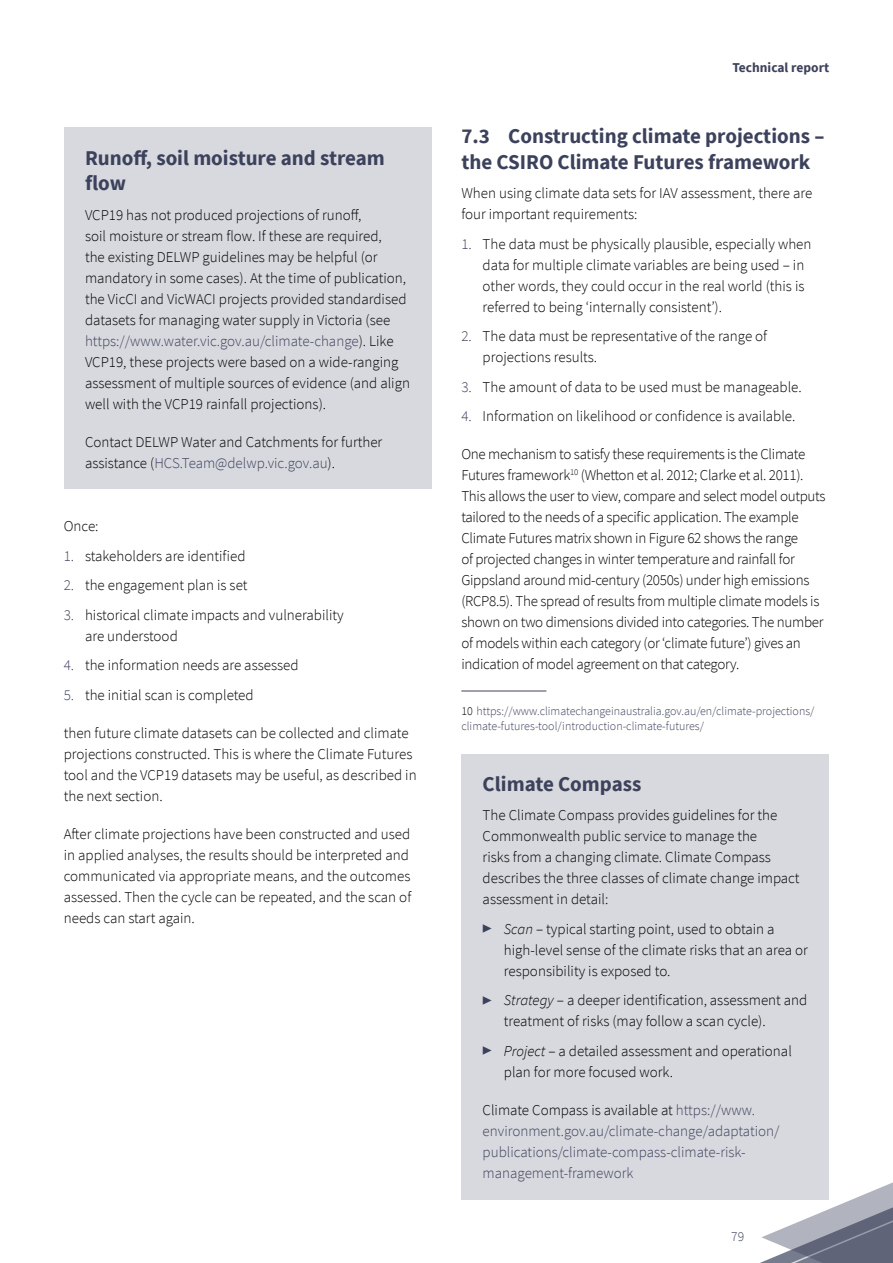
<style>
.page{position:relative;width:893px;height:1263px;background:#fff}
.page>*{position:absolute;margin:0;border:0;box-sizing:border-box;transform-origin:0 0}
.t1{font:700 21px/25.5px "Source Sans Pro";color:#3d425c}
.t2{font:300 15px/21px "Source Sans Pro";color:#000}
.t3{font:300 15px/21px "Source Sans Pro";letter-spacing:-.02em;color:#000}
.t4{font:300 15px/21px "Source Sans Pro";color:#3d425c}
.t5{font:700 13.5px "Source Sans Pro";color:#3d425c}
.t6{font:300 13.5px "Source Sans Pro";color:#3d425c}
.t7{font:300 12px/15px "Source Sans Pro";color:#3d425c}
.s1{color:#3d425c}
.s2{color:#000}
.s3{font-weight:400;font-size:10.5px;color:#3d425c}
.s4{font-style:italic}
</style>
<div class="page">
<div style="left:64px;top:128px;width:368px;height:361px;background:#d8d9de"></div>
<div style="left:461px;top:754px;width:368px;height:445px;background:#d8d9de"></div>
<hr style="left:461px;top:691px;width:85px;height:1px;background:#3d425c">
<svg style="left:644px;top:1182px;width:249px;height:81px"></svg>
<h1 class="t1" style="left:85px;top:145px;width:301px">Runoff, soil moisture and stream flow</h1>
<p class="t2" style="left:85px;top:204px;width:326px">VCP19 has not produced projections of runoff,<br>soil moisture or stream flow. If these are required,<br>the existing DELWP guidelines may be helpful (or mandatory in some cases). At the time of publication, the VicCI and VicWACI projects provided standardised datasets for managing water supply in Victoria (see <span class="s1">https://www.water.vic.gov.au/climate-change</span>). Like VCP19, these projects were based on a wide-ranging assessment of multiple sources of evidence (and align well with the VCP19 rainfall projections).</p>
<p class="t2" style="left:85px;top:431px;width:299px">Contact DELWP Water and Catchments for further assistance (<span class="s1">HCS.Team@delwp.vic.gov.au</span>).</p>
<p class="t2" style="left:64px;top:516px;width:36px">Once:</p>
<p class="t2" style="left:64px;top:545px;width:183px"><span class="s1">1.</span> stakeholders are identified</p>
<p class="t2" style="left:64px;top:575px;width:185px"><span class="s1">2.</span> the engagement plan is set</p>
<p class="t2" style="left:85px;top:604px;width:260px;text-indent:-21px"><span class="s1">3.</span> historical climate impacts and vulnerability are understood</p>
<p class="t2" style="left:64px;top:655px;width:236px"><span class="s1">4.</span> the information needs are assessed</p>
<p class="t2" style="left:64px;top:684px;width:191px"><span class="s1">5.</span> the initial scan is completed</p>
<p class="t2" style="left:64px;top:722px;width:354px">then future climate datasets can be collected and climate projections constructed. This is where the Climate Futures tool and the VCP19 datasets may be useful, as described in the next section.</p>
<p class="t2" style="left:64px;top:823px;width:349px">After climate projections have been constructed and used in applied analyses, the results should be interpreted and communicated via appropriate means, and the outcomes assessed. Then the cycle can be repeated, and the scan of needs can start again.</p>
<p class="t5" style="left:732px;top:58px;width:98px">Technical report</p>
<h1 class="t1" style="left:461px;top:123px;width:365px">7.3 Constructing climate projections – the CSIRO Climate Futures framework</h1>
<p class="t2" style="left:461px;top:183px;width:352px">When using climate data sets for IAV assessment, there are four important requirements:</p>
<p class="t2" style="left:483px;top:233px;width:330px;text-indent:-21px"><span class="s1">1.</span> The data must be physically plausible, especially when data for multiple climate variables are being used – in other words, they could occur in the real world (this is referred to being ‘internally consistent’).</p>
<p class="t2" style="left:483px;top:326px;width:286px;text-indent:-21px"><span class="s1">2.</span> The data must be representative of the range of projections results.</p>
<p class="t2" style="left:461px;top:376px;width:342px"><span class="s1">3.</span> The amount of data to be used must be manageable.</p>
<p class="t2" style="left:461px;top:406px;width:336px"><span class="s1">4.</span> Information on likelihood or confidence is available.</p>
<p class="t3" style="left:461px;top:444px;width:366px">One mechanism to satisfy these requirements is the Climate Futures framework<sup>10</sup> (Whetton et al. 2012; Clarke et al. 2011).<br>This allows the user to view, compare and select model outputs tailored to the needs of a specific application. The example Climate Futures matrix shown in Figure 62 shows the range<br>of projected changes in winter temperature and rainfall for Gippsland around mid-century (2050s) under high emissions (RCP8.5). The spread of results from multiple climate models is shown on two dimensions divided into categories. The number of models within each category (or ‘climate future’) gives an indication of model agreement on that category.</p>
<p class="t7" style="left:461px;top:703px;width:355px"><span class="s2">10</span> https://www.climatechangeinaustralia.gov.au/en/climate-projections/ climate-futures-tool/introduction-climate-futures/</p>
<h1 class="t1" style="left:483px;top:771px;width:160px">Climate Compass</h1>
<p class="t2" style="left:483px;top:805px;width:318px">The Climate Compass provides guidelines for the Commonwealth public service to manage the<br>risks from a changing climate. Climate Compass describes the three classes of climate change impact assessment in detail:</p>
<p class="t2" style="left:504px;top:918px;width:305px;text-indent:-21px"><span class="s3">▶</span> <span class="s4">Scan</span> – typical starting point, used to obtain a high-level sense of the climate risks that an area or responsibility is exposed to.</p>
<p class="t2" style="left:504px;top:990px;width:305px;text-indent:-21px"><span class="s3">▶</span> <span class="s4">Strategy</span> – a deeper identification, assessment and treatment of risks (may follow a scan cycle).</p>
<p class="t2" style="left:504px;top:1040px;width:289px;text-indent:-21px"><span class="s3">▶</span> <span class="s4">Project</span> – a detailed assessment and operational plan for more focused work.</p>
<p class="t4" style="left:483px;top:1099px;width:298px"><span class="s2">Climate Compass is available at</span> https://www. environment.gov.au/climate-change/adaptation/ publications/climate-compass-climate-risk&shy;management-framework</p>
<p class="t6" style="left:731px;top:1228px;width:14px">79</p>
</div>
